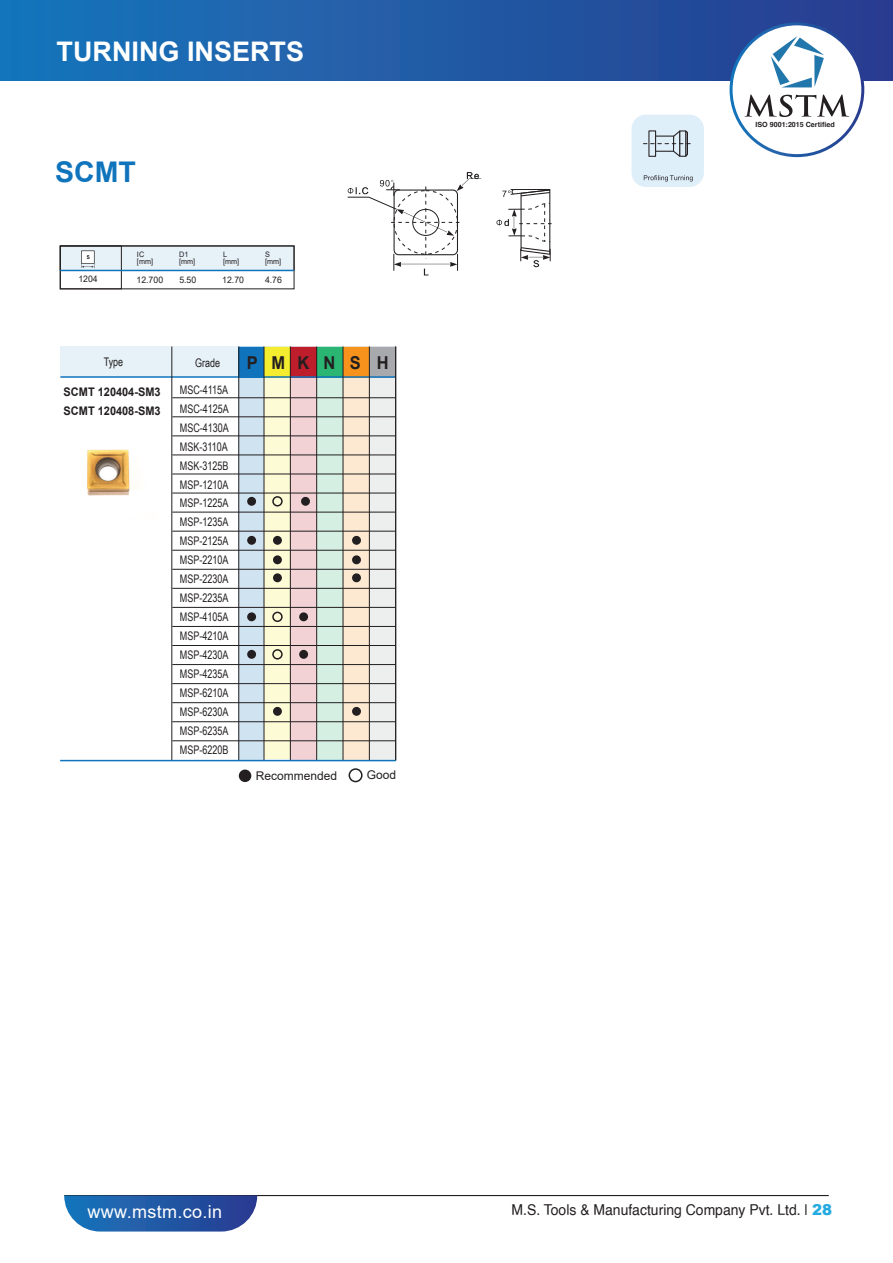
<style>
.page{position:relative;width:893px;height:1263px;background:#fff}
.page>*{position:absolute;margin:0;border:0;box-sizing:border-box;transform-origin:0 0}
.t1{font:700 28.5px "Arial";color:#1074bc}
.t2{font:700 27px "Arial";color:#fff}
.t3{font:18px "Arial";letter-spacing:.02em;color:#fff}
.t4{font:700 17.85px "Arial";letter-spacing:.84em;color:#231f20;scale:.93 1}
.t5{font:15px "Helvetica";color:#231f20;scale:.93 1}
.t6{font:12px "Arial";color:#231f20}
.t7{font:11.85px/18.9px "Arial Narrow";color:#231f20;text-align:justify;scale:.93 1}
.t8{font:700 11.85px/18.9px "Arial";color:#231f20;scale:.93 1}
.t9{font:9px "Arial";color:#231f20}
.t10{font:7.5px/7.5px "Arial";color:#231f20}
.t11{font:700 7.2px "Helvetica";color:#231f20}
.s1{font-family:"Arial";font-weight:900;color:#24aae1}
</style>
<div class="page">
<hr style="left:64px;top:1195px;width:765px;height:1px;background:#231f20">
<svg style="left:64px;top:1195px;width:193px;height:36px;background:#3163aa"></svg>
<div style="left:0;top:0;width:893px;height:80px;background:linear-gradient(to right,#1876bc,#293c8f)"></div>
<div style="left:731px;top:24px;width:132px;height:132px;background:#fff;border-radius:50%"></div>
<div style="left:730px;top:22px;width:134px;height:135px;border:3px solid #fff;border-radius:50%"></div>
<svg style="left:771px;top:36px;width:53px;height:51px"></svg>
<svg style="left:744px;top:94px;width:105px;height:23px"></svg>
<div style="left:60px;top:246px;width:234px;height:24px;background:#e7f1f8"></div>
<div style="left:60px;top:246px;width:62px;height:43px;border:1px solid #231f20"></div>
<hr style="left:60px;top:270px;width:234px;height:1px;background:#1074bc">
<svg style="left:81px;top:250px;width:14px;height:18px"></svg>
<div style="left:631px;top:115px;width:73px;height:72px;background:#dfeff9;border-radius:14px"></div>
<svg style="left:643px;top:130px;width:48px;height:27px"></svg>
<svg style="left:347px;top:172px;width:134px;height:103px"></svg>
<svg style="left:496px;top:189px;width:56px;height:78px"></svg>
<svg style="left:644px;top:175px;width:49px;height:7px"></svg>
<div style="left:60px;top:346px;width:335px;height:31px;background:#e7f1f8"></div>
<svg style="left:239px;top:346px;width:25px;height:414px;background:#b9d1e3"></svg>
<svg style="left:265px;top:346px;width:25px;height:413px;background:#f6f4c4"></svg>
<svg style="left:291px;top:346px;width:25px;height:414px;background:#eac1c5"></svg>
<svg style="left:317px;top:346px;width:26px;height:414px;background:#c3e5d5"></svg>
<svg style="left:344px;top:346px;width:25px;height:414px;background:#f7dec0"></svg>
<svg style="left:370px;top:346px;width:25px;height:414px;background:#e4e5e6"></svg>
<hr style="left:60px;top:376px;width:336px;height:2px;background:#1074bc">
<hr style="left:171px;top:346px;width:1px;height:415px;background:#231f20">
<hr style="left:238px;top:346px;width:1px;height:415px;background:#231f20">
<hr style="left:264px;top:346px;width:1px;height:415px;background:#231f20">
<hr style="left:290px;top:346px;width:1px;height:415px;background:#231f20">
<hr style="left:316px;top:346px;width:1px;height:415px;background:#231f20">
<hr style="left:343px;top:346px;width:1px;height:415px;background:#231f20">
<hr style="left:369px;top:346px;width:1px;height:415px;background:#231f20">
<hr style="left:395px;top:346px;width:1px;height:415px;background:#231f20">
<hr style="left:60px;top:760px;width:336px;height:1px;background:#1074bc">
<hr style="left:172px;top:397px;width:223px;height:1px;background:#231f20">
<hr style="left:172px;top:417px;width:223px;height:1px;background:#231f20">
<hr style="left:172px;top:436px;width:223px;height:1px;background:#231f20">
<hr style="left:172px;top:455px;width:223px;height:1px;background:#231f20">
<hr style="left:172px;top:474px;width:223px;height:1px;background:#231f20">
<hr style="left:172px;top:493px;width:223px;height:1px;background:#231f20">
<hr style="left:172px;top:512px;width:223px;height:1px;background:#231f20">
<hr style="left:172px;top:531px;width:223px;height:1px;background:#231f20">
<hr style="left:172px;top:550px;width:223px;height:1px;background:#231f20">
<hr style="left:172px;top:569px;width:223px;height:1px;background:#231f20">
<hr style="left:172px;top:588px;width:223px;height:1px;background:#231f20">
<hr style="left:172px;top:607px;width:223px;height:1px;background:#231f20">
<hr style="left:172px;top:626px;width:223px;height:1px;background:#231f20">
<hr style="left:172px;top:645px;width:223px;height:1px;background:#231f20">
<hr style="left:172px;top:664px;width:223px;height:1px;background:#231f20">
<hr style="left:172px;top:683px;width:223px;height:1px;background:#231f20">
<hr style="left:172px;top:702px;width:223px;height:1px;background:#231f20">
<hr style="left:172px;top:721px;width:223px;height:1px;background:#231f20">
<hr style="left:172px;top:740px;width:223px;height:1px;background:#231f20">
<div style="left:239px;top:769px;width:12px;height:13px;background:#231f20;border-radius:50%"></div>
<div style="left:349px;top:768px;width:14px;height:14px;border:2px solid #231f20;border-radius:50%"></div>
<img style="left:87px;top:449px;width:44px;height:47px">
<div style="left:273px;top:555px;width:9px;height:9px;background:#231f20;border-radius:50%"></div>
<div style="left:352px;top:555px;width:9px;height:9px;background:#231f20;border-radius:50%"></div>
<div style="left:247px;top:536px;width:9px;height:9px;background:#231f20;border-radius:50%"></div>
<div style="left:273px;top:536px;width:9px;height:9px;background:#231f20;border-radius:50%"></div>
<div style="left:352px;top:536px;width:9px;height:9px;background:#231f20;border-radius:50%"></div>
<div style="left:247px;top:497px;width:9px;height:9px;background:#231f20;border-radius:50%"></div>
<div style="left:272px;top:496px;width:11px;height:10px;border:2px solid #231f20;border-radius:50%"></div>
<div style="left:301px;top:497px;width:9px;height:9px;background:#231f20;border-radius:50%"></div>
<div style="left:247px;top:612px;width:9px;height:9px;background:#231f20;border-radius:50%"></div>
<div style="left:272px;top:612px;width:11px;height:10px;border:2px solid #231f20;border-radius:50%"></div>
<div style="left:299px;top:612px;width:9px;height:9px;background:#231f20;border-radius:50%"></div>
<div style="left:247px;top:650px;width:9px;height:9px;background:#231f20;border-radius:50%"></div>
<div style="left:272px;top:649px;width:11px;height:10px;border:2px solid #231f20;border-radius:50%"></div>
<div style="left:299px;top:650px;width:9px;height:9px;background:#231f20;border-radius:50%"></div>
<div style="left:273px;top:573px;width:9px;height:9px;background:#231f20;border-radius:50%"></div>
<div style="left:352px;top:573px;width:9px;height:9px;background:#231f20;border-radius:50%"></div>
<div style="left:273px;top:707px;width:9px;height:9px;background:#231f20;border-radius:50%"></div>
<div style="left:352px;top:707px;width:9px;height:9px;background:#231f20;border-radius:50%"></div>
<h2 class="t2" style="left:57px;top:32px;width:249px">TURNING INSERTS</h2>
<h1 class="t1" style="left:55px;top:152px;width:82px">SCMT</h1>
<p class="t10" style="left:137px;top:250px;width:18px">IC [mm]</p>
<p class="t10" style="left:179px;top:250px;width:18px">D1 [mm]</p>
<p class="t10" style="left:223px;top:250px;width:18px">L [mm]</p>
<p class="t10" style="left:265px;top:250px;width:18px">S [mm]</p>
<p class="t9" style="left:78px;top:273px;width:21px">1204</p>
<p class="t9" style="left:136px;top:274px;width:28px">12.700</p>
<p class="t9" style="left:179px;top:274px;width:18px">5.50</p>
<p class="t9" style="left:222px;top:274px;width:23px">12.70</p>
<p class="t9" style="left:265px;top:274px;width:18px">4.76</p>
<p class="t7" style="left:104px;top:352px;width:22px">Type</p>
<p class="t7" style="left:195px;top:353px;width:28px">Grade</p>
<h3 class="t4" style="left:247px;top:350px;width:154px">PMKNS H</h3>
<p class="t8" style="left:64px;top:383px;width:106px">SCMT 120404-SM3<br>SCMT 120408-SM3</p>
<p class="t7" style="left:180px;top:380px;width:54px">MSC-4115A MSC-4125A MSC-4130A MSK-3110A MSK-3125B MSP-1210A MSP-1225A MSP-1235A MSP-2125A MSP-2210A MSP-2230A MSP-2235A MSP-4105A MSP-4210A MSP-4230A MSP-4235A MSP-6210A MSP-6230A MSP-6235A MSP-6220B</p>
<p class="t6" style="left:256px;top:767px;width:83px">Recommended</p>
<p class="t6" style="left:367px;top:766px;width:31px">Good</p>
<p class="t11" style="left:755px;top:119px;width:81px">ISO 9001:2015 Certified</p>
<h3 class="t3" style="left:88px;top:1199px;width:136px">www.mstm.co.in</h3>
<p class="t5" style="left:512px;top:1199px;width:346px">M.S. Tools &amp; Manufacturing Company Pvt. Ltd. | <span class="s1">28</span></p>
</div>
